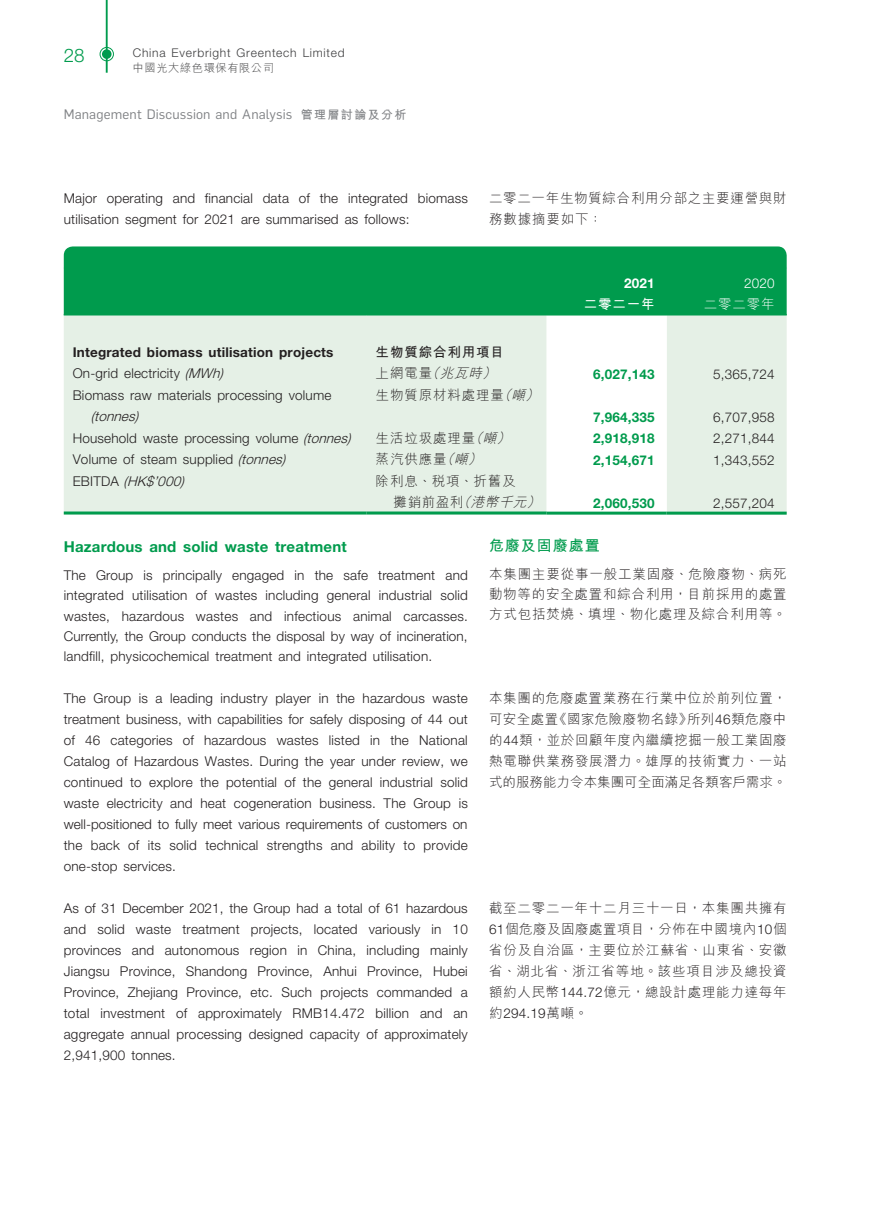
<style>
.page{position:relative;width:893px;height:1212px;background:#fff}
.page>*{position:absolute;margin:0;border:0;box-sizing:border-box;transform-origin:0 0}
.t1{font:300 18.75px "Helvetica Neue LT Std";color:#009b4d}
._04___H2{font:700 15px "Helvetica Neue LT Std";letter-spacing:.015em;color:#009b4d}
._04___H2-2{font:700 15px "M Hei HK";letter-spacing:.065em;color:#009b4d}
._01_Body_Text{font:300 13.5px/21px "Helvetica Neue LT Std";letter-spacing:.015em;color:#231f20;text-align:justify}
._11_P0{font:300 13.5px/21px "M Hei HK";letter-spacing:.055em;color:#231f20;text-align:justify}
._15_Table_Stub{font:300 13.5px/21px "Helvetica Neue LT Std";letter-spacing:.015em;color:#231f20}
._15_Table_Stub-2{font:300 13.5px/21px "M Hei HK";letter-spacing:.065em;color:#231f20}
._01_Body_Text-2{font:700 13.5px "Helvetica Neue LT Std";letter-spacing:.015em;color:#009b4d}
.t2{font:13.5px "Flama";letter-spacing:.01em;color:#808285}
._15_Table_Stub-3{font:700 13.5px "Helvetica Neue LT Std";letter-spacing:.015em;color:#231f20}
._15_Table_Stub-4{font:italic 300 13.5px "Helvetica Neue LT Std";color:#231f20}
._15_Table_Stub-5{font:700 13.5px "M Hei HK";letter-spacing:.065em;color:#231f20}
._15_Table_Stub-6{font:italic 300 13.5px "M Hei HK";color:#231f20}
._01_Body_Text-3{font:700 13.5px "M Hei HK";letter-spacing:.065em;color:#fff}
._01_Body_Text-4{font:300 13.5px "M Hei HK";letter-spacing:.065em;color:#fff}
._01_Body_Text-5{font:700 13.5px "Helvetica Neue LT Std";color:#fff}
._01_Body_Text-6{font:300 13.5px "Helvetica Neue LT Std";color:#fff}
.t3{font:300 12px "Helvetica Neue LT Std";letter-spacing:.065em;color:#3e3e3f}
.t4{font:300 11.25px "M Hei HK";letter-spacing:.05em;color:#3e3e3f}
.s1{font-family:"M Hei HK";font-weight:700;font-size:12px}
.s2{font-style:italic}
.s3{font-style:normal}
.s4{font-family:"Helvetica Neue LT Std"}
</style>
<div class="page">
<hr style="left:106px;top:0;width:2px;height:73px;background:#009b4d">
<div style="left:102px;top:49px;width:10px;height:10px;background:#009b4d;border-radius:50%"></div>
<div style="left:100px;top:47px;width:14px;height:14px;border:1px solid #009b4d;border-radius:50%"></div>
<svg style="left:64px;top:246px;width:723px;height:269px;background:#addbc1"></svg>
<hr style="left:64px;top:314px;width:303px;height:1px;background:#009b4d">
<hr style="left:367px;top:314px;width:180px;height:1px;background:#009b4d">
<hr style="left:547px;top:314px;width:120px;height:1px;background:#009b4d">
<hr style="left:667px;top:314px;width:120px;height:1px;background:#009b4d">
<hr style="left:64px;top:511px;width:303px;height:3px;background:#009b4d">
<hr style="left:367px;top:511px;width:180px;height:3px;background:#009b4d">
<hr style="left:547px;top:512px;width:120px;height:3px;background:#009b4d">
<hr style="left:667px;top:512px;width:120px;height:3px;background:#009b4d">
<h1 class="t1" style="left:64px;top:44px;width:22px">28</h1>
<p class="t3" style="left:133px;top:45px;width:213px">China Everbright Greentech Limited</p>
<p class="t4" style="left:133px;top:60px;width:143px">中國光大綠色環保有限公司</p>
<p class="t2" style="left:64px;top:105px;width:344px">Management Discussion and Analysis <span class="s1">管理層討論及分析</span></p>
<p class="_01_Body_Text" style="left:64px;top:188px;width:406px;line-height:20.2px">Major operating and financial data of the integrated biomass utilisation segment for 2021 are summarised as follows:</p>
<p class="_11_P0" style="left:489px;top:188px;width:299px;line-height:20.2px">二零二一年生物質綜合利用分部之主要運營與財務數據摘要如下：</p>
<p class="_01_Body_Text-5" style="left:624px;top:274px;width:32px">2021</p>
<p class="_01_Body_Text-6" style="left:744px;top:275px;width:32px">2020</p>
<p class="_01_Body_Text-3" style="left:584px;top:294px;width:72px">二零二一年</p>
<p class="_01_Body_Text-4" style="left:704px;top:295px;width:72px">二零二零年</p>
<p class="_15_Table_Stub-3" style="left:73px;top:344px;width:262px">Integrated biomass utilisation projects</p>
<p class="_15_Table_Stub-5" style="left:376px;top:342px;width:130px">生物質綜合利用項目</p>
<p class="_15_Table_Stub" style="left:73px;top:363px;width:152px">On-grid electricity <span class="s2">(MWh)</span></p>
<p class="_15_Table_Stub-6" style="left:376px;top:364px;width:126px"><span class="s3">上網電量</span>（兆瓦時）</p>
<p class="_01_Body_Text-2" style="left:593px;top:365px;width:63px">6,027,143</p>
<p class="_01_Body_Text" style="left:713px;top:363px;width:63px">5,365,724</p>
<p class="_15_Table_Stub" style="left:91px;top:384px;width:242px;text-indent:-18px">Biomass raw materials processing volume <span class="s2">(tonnes)</span></p>
<p class="_15_Table_Stub-2" style="left:376px;top:384px;width:169px">生物質原材料處理量<span class="s2">（噸）</span></p>
<p class="_01_Body_Text-2" style="left:593px;top:408px;width:63px">7,964,335</p>
<p class="_01_Body_Text" style="left:713px;top:406px;width:63px">6,707,958</p>
<p class="_15_Table_Stub" style="left:73px;top:427px;width:280px">Household waste processing volume <span class="s2">(tonnes)</span></p>
<p class="_15_Table_Stub-2" style="left:376px;top:427px;width:141px">生活垃圾處理量<span class="s2">（噸）</span></p>
<p class="_01_Body_Text-2" style="left:593px;top:430px;width:63px">2,918,918</p>
<p class="_01_Body_Text" style="left:713px;top:427px;width:63px">2,271,844</p>
<p class="_15_Table_Stub" style="left:73px;top:448px;width:215px">Volume of steam supplied <span class="s2">(tonnes)</span></p>
<p class="_15_Table_Stub-2" style="left:376px;top:448px;width:112px">蒸汽供應量<span class="s2">（噸）</span></p>
<p class="_01_Body_Text-2" style="left:593px;top:451px;width:63px">2,154,671</p>
<p class="_01_Body_Text" style="left:713px;top:449px;width:63px">1,343,552</p>
<p class="_15_Table_Stub-4" style="left:73px;top:472px;width:113px"><span class="s3">E B I T D A</span> (HK$’000)</p>
<p class="_15_Table_Stub-2" style="left:394px;top:470px;width:153px;text-indent:-18px">除利息、稅項、折舊及<br>攤銷前盈利<span class="s2">（港幣千元）</span></p>
<p class="_01_Body_Text-2" style="left:593px;top:494px;width:63px">2,060,530</p>
<p class="_01_Body_Text" style="left:713px;top:492px;width:63px">2,557,204</p>
<p class="_04___H2" style="left:64px;top:538px;width:284px">Hazardous and solid waste treatment</p>
<p class="_01_Body_Text" style="left:64px;top:565px;width:406px;line-height:20.2px">The Group is principally engaged in the safe treatment and integrated utilisation of wastes including general industrial solid wastes, hazardous wastes and infectious animal carcasses.<br>Currently, the Group conducts the disposal by way of incineration, landfill, physicochemical treatment and integrated utilisation.</p>
<p class="_01_Body_Text" style="left:64px;top:688px;width:406px">The Group is a leading industry player in the hazardous waste treatment business, with capabilities for safely disposing of 44 out of 46 categories of hazardous wastes listed in the National Catalog of Hazardous Wastes. During the year under review, we continued to explore the potential of the general industrial solid waste electricity and heat cogeneration business. The Group is well-positioned to fully meet various requirements of customers on the back of its solid technical strengths and ability to provide one-stop services.</p>
<p class="_01_Body_Text" style="left:64px;top:898px;width:406px">As of 31 December 2021, the Group had a total of 61 hazardous and solid waste treatment projects, located variously in 10 provinces and autonomous region in China, including mainly Jiangsu Province, Shandong Province, Anhui Province, Hubei Province, Zhejiang Province, etc. Such projects commanded a total investment of approximately RMB14.472 billion and an aggregate annual processing designed capacity of approximately 2,941,900 tonnes.</p>
<p class="_04___H2-2" style="left:489px;top:534px;width:112px">危廢及固廢處置</p>
<p class="_11_P0" style="left:489px;top:563px;width:299px;line-height:20.2px">本集團主要從事一般工業固廢、危險廢物、病死動物等的安全處置和綜合利用，目前採用的處置方式包括焚燒、填埋、物化處理及綜合利用等。</p>
<p class="_11_P0" style="left:489px;top:687px;width:299px">本集團的危廢處置業務在行業中位於前列位置，可安全處置《國家危險廢物名錄》所列<span class="s4">46</span>類危廢中的<span class="s4">44</span>類，並於回顧年度內繼續挖掘一般工業固廢熱電聯供業務發展潛力。雄厚的技術實力、一站式的服務能力令本集團可全面滿足各類客戶需求。</p>
<p class="_11_P0" style="left:489px;top:897px;width:299px">截至二零二一年十二月三十一日，本集團共擁有<span class="s4">61</span>個危廢及固廢處置項目，分佈在中國境內<span class="s4">10</span>個省份及自治區，主要位於江蘇省、山東省、安徽省、湖北省、浙江省等地。該些項目涉及總投資額約人民幣<span class="s4">144.72</span>億元，總設計處理能力達每年約<span class="s4">294.19</span>萬噸。</p>
</div>
